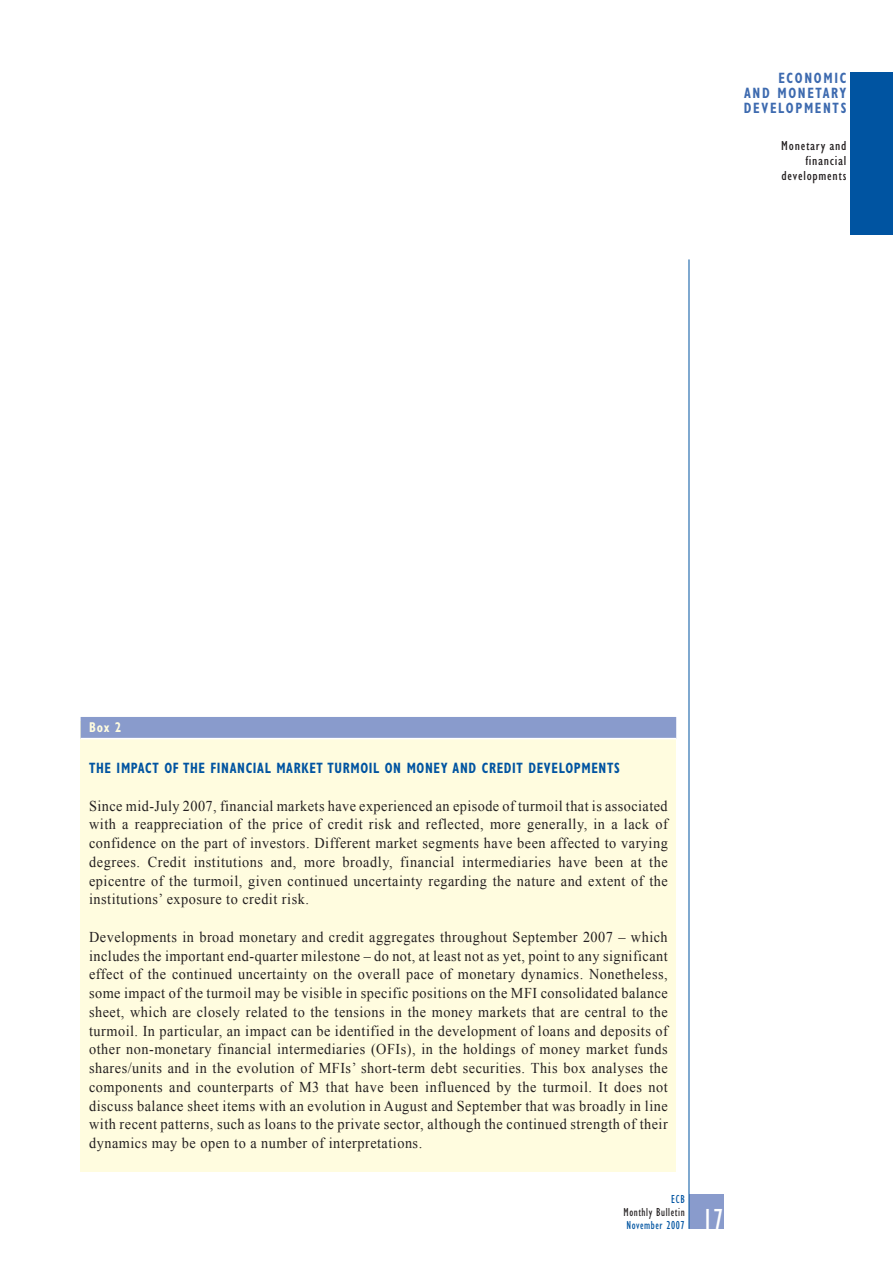
<style>
.page{position:relative;width:893px;height:1263px;background:#fff}
.page>*{position:absolute;margin:0;border:0;box-sizing:border-box;transform-origin:0 0}
.t1{font:condensed 30px "Gill Sans";color:#fff;scale:.95 1}
.t2{font:15px/18.8px "Times New Roman";letter-spacing:.035em;color:#231f20;text-align:justify;scale:.95 1}
.t3{font:700 condensed 15px "Gill Sans";letter-spacing:.05em;color:#0054a1;scale:.85 1}
.t4{font:700 condensed 15px/15px "Gill Sans";letter-spacing:.13em;color:#3d6aaf;text-align:justify;scale:.85 1}
.t5{font:700 condensed 14.25px "Gill Sans";color:#fffcdf;scale:.85 1}
.t6{font:condensed 13.5px/15px "Gill Sans";letter-spacing:.05em;color:#231f20;text-align:right;scale:1.1 1}
.t7{font:condensed 12px "Gill Sans";letter-spacing:.05em;color:#0054a1;scale:.95 1}
.t8{font:condensed 12px "Gill Sans";letter-spacing:.05em;color:#231f20;scale:.95 1}
</style>
<div class="page">
<div style="left:689px;top:1195px;width:34px;height:34px;background:#899bcc"></div>
<hr style="left:688px;top:259px;width:1px;height:970px;background:#0054a1">
<div style="left:850px;top:72px;width:42px;height:163px;background:#0054a1"></div>
<div style="left:81px;top:721px;width:595px;height:451px;background:#fffcdf"></div>
<div style="left:81px;top:717px;width:595px;height:22px;background:#899bcc"></div>
<hr style="left:81px;top:738px;width:595px;height:1px;background:#fff">
<p class="t4" style="left:744px;top:72px;width:122px;text-indent:35px">ECONOMIC AND MONETARY DEVELOPMENTS</p>
<p class="t6" style="left:781px;top:140px;width:61px">Monetary and financial developments</p>
<p class="t5" style="left:89px;top:723px;width:40px">Box 2</p>
<p class="t3" style="left:89px;top:763px;width:625px">THE IMPACT OF THE FINANCIAL MARKET TURMOIL ON MONEY AND CREDIT DEVELOPMENTS</p>
<p class="t2" style="left:89px;top:796px;width:610px">Since mid-July 2007, financial markets have experienced an episode of turmoil that is associated with a reappreciation of the price of credit risk and reflected, more generally, in a lack of confidence on the part of investors. Different market segments have been affected to varying degrees. Credit institutions and, more broadly, financial intermediaries have been at the epicentre of the turmoil, given continued uncertainty regarding the nature and extent of the institutions’ exposure to credit risk.</p>
<p class="t2" style="left:89px;top:928px;width:610px">Developments in broad monetary and credit aggregates throughout September 2007 – which includes the important end-quarter milestone – do not, at least not as yet, point to any significant effect of the continued uncertainty on the overall pace of monetary dynamics. Nonetheless, some impact of the turmoil may be visible in specific positions on the MFI consolidated balance sheet, which are closely related to the tensions in the money markets that are central to the turmoil. In particular, an impact can be identified in the development of loans and deposits of other non-monetary financial intermediaries (OFIs), in the holdings of money market funds shares/units and in the evolution of MFIs’ short-term debt securities. This box analyses the components and counterparts of M3 that have been influenced by the turmoil. It does not discuss balance sheet items with an evolution in August and September that was broadly in line with recent patterns, such as loans to the private sector, although the continued strength of their dynamics may be open to a number of interpretations.</p>
<p class="t7" style="left:671px;top:1195px;width:16px">ECB</p>
<p class="t8" style="left:623px;top:1208px;width:66px">Monthly Bulletin</p>
<p class="t7" style="left:626px;top:1221px;width:63px">November 2007</p>
<h1 class="t1" style="left:702px;top:1208px;width:23px">17</h1>
</div>
